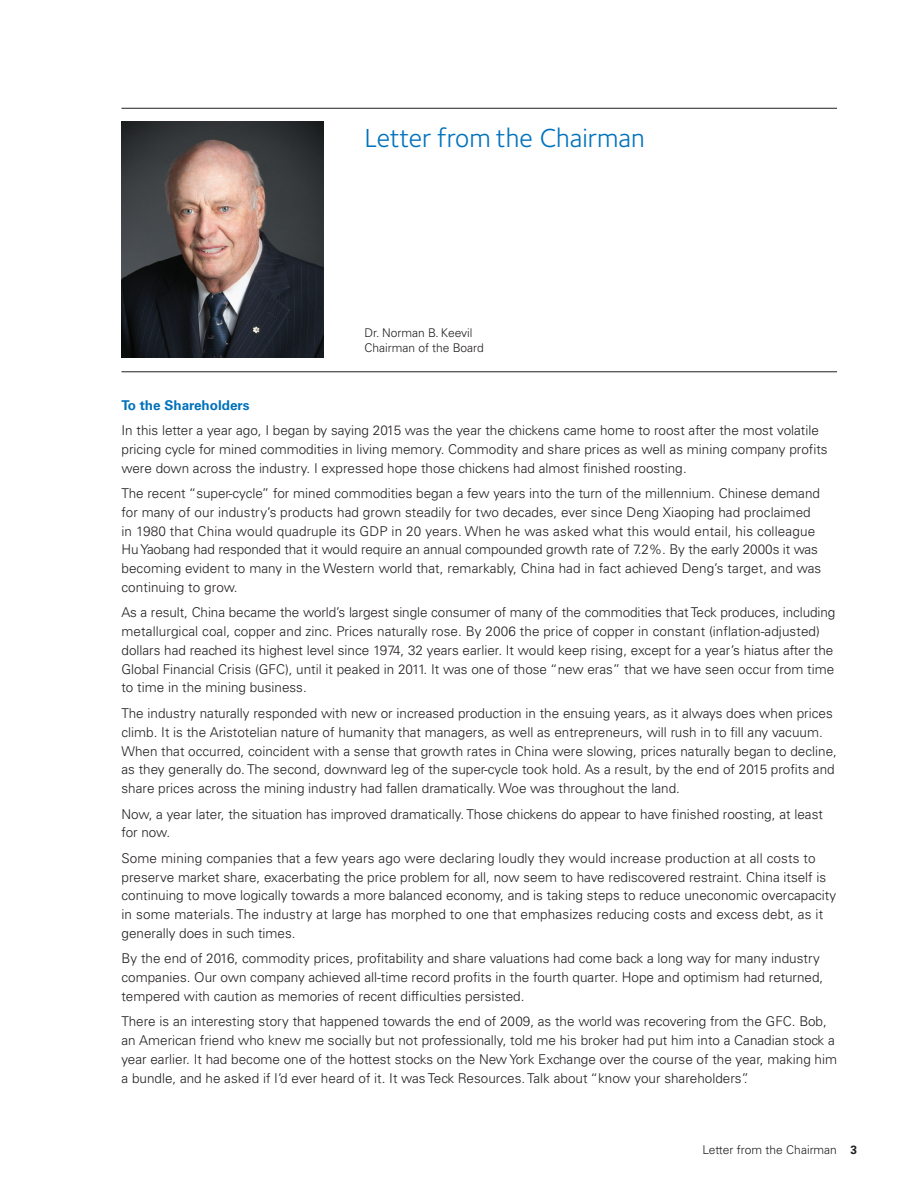
<style>
.page{position:relative;width:918px;height:1188px;background:#fff}
.page>*{position:absolute;margin:0;border:0;box-sizing:border-box;transform-origin:0 0}
.t1{font:27px "Foundry Sterling";color:#0072bc}
.t2{font:300 13.5px/18.8px "Univers";color:#231f20}
.t3{font:700 13.5px "Univers";color:#0072bc}
.t4{font:300 12px/15px "Univers";color:#231f20}
.s1{font-weight:700}
</style>
<div class="page">
<img style="left:122px;top:122px;width:202px;height:236px">
<hr style="left:122px;top:108px;width:715px;height:1px;background:#231f20">
<hr style="left:122px;top:372px;width:715px;height:1px;background:#231f20">
<h1 class="t1" style="left:364px;top:122px;width:282px">Letter from the Chairman</h1>
<p class="t4" style="left:364px;top:325px;width:121px">Dr. Norman B. Keevil<br>Chairman of the Board</p>
<p class="t3" style="left:122px;top:397px;width:130px">To the Shareholders</p>
<p class="t2" style="left:122px;top:421px;width:708px">In this letter a year ago, I began by saying 2015 was the year the chickens came home to roost after the most volatile pricing cycle for mined commodities in living memory. Commodity and share prices as well as mining company profits were down across the industry. I expressed hope those chickens had almost finished roosting.</p>
<p class="t2" style="left:122px;top:484px;width:701px">The recent “super-cycle” for mined commodities began a few years into the turn of the millennium. Chinese demand for many of our industry’s products had grown steadily for two decades, ever since Deng Xiaoping had proclaimed in 1980 that China would quadruple its GDP in 20 years. When he was asked what this would entail, his colleague Hu Yaobang had responded that it would require an annual compounded growth rate of 7.2%. By the early 2000s it was becoming evident to many in the Western world that, remarkably, China had in fact achieved Deng’s target, and was continuing to grow.</p>
<p class="t2" style="left:122px;top:603px;width:715px">As a result, China became the world’s largest single consumer of many of the commodities that Teck produces, including metallurgical coal, copper and zinc. Prices naturally rose. By 2006 the price of copper in constant (inflation-adjusted) dollars had reached its highest level since 1974, 32 years earlier. It would keep rising, except for a year’s hiatus after the Global Financial Crisis (GFC), until it peaked in 2011. It was one of those “new eras” that we have seen occur from time to time in the mining business.</p>
<p class="t2" style="left:122px;top:704px;width:717px">The industry naturally responded with new or increased production in the ensuing years, as it always does when prices climb. It is the Aristotelian nature of humanity that managers, as well as entrepreneurs, will rush in to fill any vacuum.<br>When that occurred, coincident with a sense that growth rates in China were slowing, prices naturally began to decline, as they generally do. The second, downward leg of the super-cycle took hold. As a result, by the end of 2015 profits and share prices across the mining industry had fallen dramatically. Woe was throughout the land.</p>
<p class="t2" style="left:122px;top:804px;width:703px">Now, a year later, the situation has improved dramatically. Those chickens do appear to have finished roosting, at least for now.</p>
<p class="t2" style="left:122px;top:849px;width:716px">Some mining companies that a few years ago were declaring loudly they would increase production at all costs to preserve market share, exacerbating the price problem for all, now seem to have rediscovered restraint. China itself is continuing to move logically towards a more balanced economy, and is taking steps to reduce uneconomic overcapacity in some materials. The industry at large has morphed to one that emphasizes reducing costs and excess debt, as it generally does in such times.</p>
<p class="t2" style="left:122px;top:949px;width:703px">By the end of 2016, commodity prices, profitability and share valuations had come back a long way for many industry companies. Our own company achieved all-time record profits in the fourth quarter. Hope and optimism had returned, tempered with caution as memories of recent difficulties persisted.</p>
<p class="t2" style="left:122px;top:1012px;width:717px">There is an interesting story that happened towards the end of 2009, as the world was recovering from the GFC. Bob, an American friend who knew me socially but not professionally, told me his broker had put him into a Canadian stock a year earlier. It had become one of the hottest stocks on the New York Exchange over the course of the year, making him a bundle, and he asked if I’d ever heard of it. It was Teck Resources. Talk about “know your shareholders”.</p>
<p class="t4" style="left:702px;top:1143px;width:156px">Letter from the Chairman <span class="s1">3</span></p>
</div>
